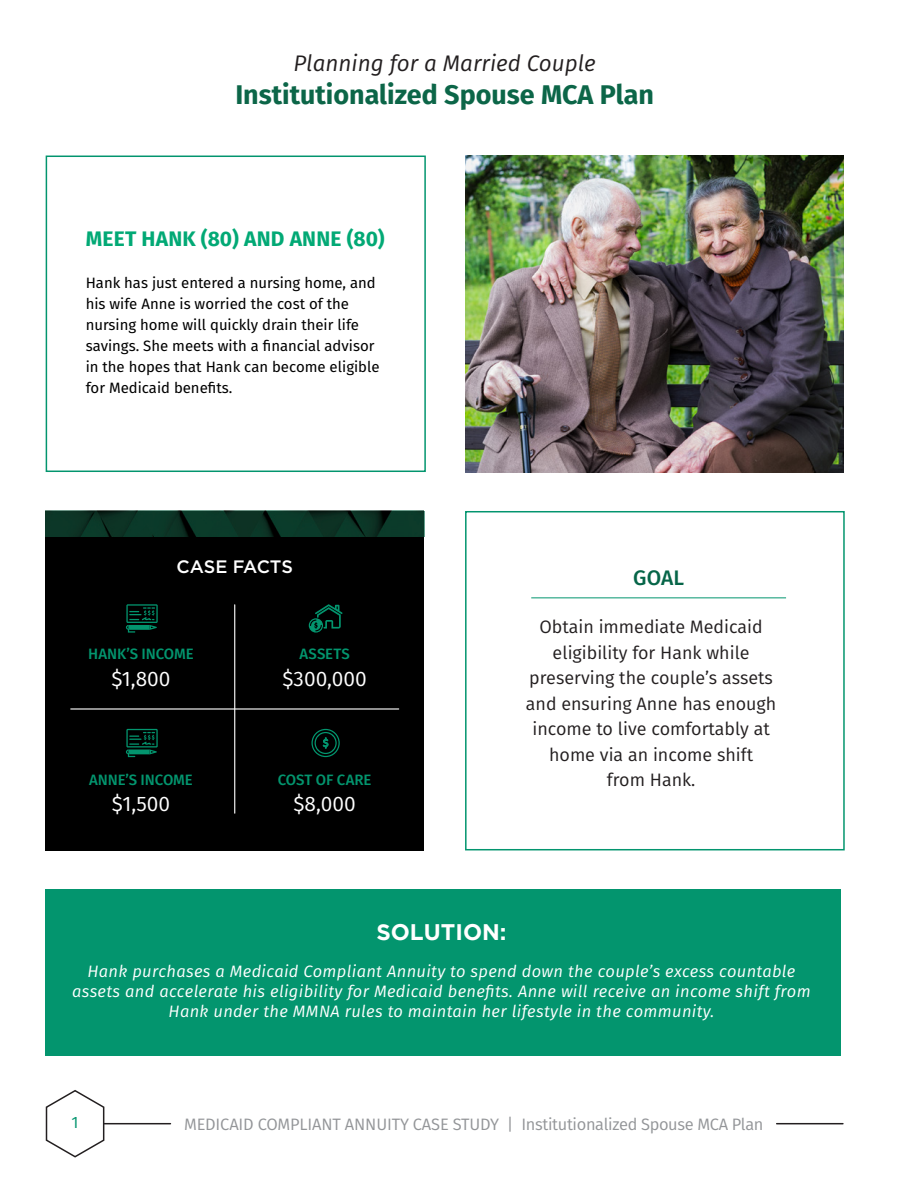
<style>
.page{position:relative;width:918px;height:1188px;background:#fff}
.page>*{position:absolute;margin:0;border:0;box-sizing:border-box;transform-origin:0 0}
.Section_Head{font:700 27px "Fira Sans";color:#0c6648}
.Section_Header{font:italic 22.5px "Fira Sans";color:#231f20}
.t1{font:700 22.5px "Gotham";color:#fff}
.t2{font:21px "Fira Sans";color:#fff}
.t3{font:700 21px "Fira Sans";letter-spacing:.01em;color:#02a975}
.t4{font:500 21px "Fira Sans";color:#066548}
.t5{font:18px/25.5px "Fira Sans";color:#231f20;text-align:center}
.t6{font:500 18px "Gotham";letter-spacing:-.01em;color:#fff}
.t7{font:italic 16.5px/19.8px "Fira Sans";letter-spacing:.02em;color:#fff;text-align:center}
.t8{font:16.5px "Fira Sans";letter-spacing:-.02em;color:#939598}
.t9{font:16.5px "Fira Sans";color:#03956e}
.Body_Text{font:15px/21px "Fira Sans";color:#000}
.t10{font:500 15px "Fira Sans";letter-spacing:-.005em;color:#03956e}
</style>
<div class="page">
<div style="left:46px;top:156px;width:380px;height:316px;border:2px solid #03956e"></div>
<img style="left:465px;top:156px;width:379px;height:316px">
<div style="left:45px;top:511px;width:379px;height:339px;background:#000"></div>
<hr style="left:71px;top:708px;width:328px;height:2px;background:#fff">
<hr style="left:234px;top:605px;width:1px;height:208px;background:#fff">
<hr style="left:531px;top:597px;width:255px;height:1px;background:#03956e">
<div style="left:465px;top:511px;width:380px;height:339px;border:2px solid #03956e"></div>
<svg style="left:309px;top:604px;width:34px;height:29px"></svg>
<svg style="left:126px;top:604px;width:32px;height:29px"></svg>
<svg style="left:126px;top:729px;width:32px;height:28px"></svg>
<svg style="left:311px;top:729px;width:29px;height:28px"></svg>
<img style="left:46px;top:511px;width:377px;height:26px">
<div style="left:45px;top:889px;width:795px;height:167px;background:#03956e"></div>
<svg style="left:45px;top:1090px;width:61px;height:68px"></svg>
<hr style="left:104px;top:1123px;width:66px;height:1px;background:#231f20">
<hr style="left:777px;top:1123px;width:66px;height:1px;background:#231f20">
<p class="Section_Header" style="left:294px;top:47px;width:304px">Planning for a Married Couple</p>
<p class="Section_Head" style="left:235px;top:72px;width:420px">Institutionalized Spouse MCA Plan</p>
<p class="t3" style="left:86px;top:221px;width:300px">MEET HANK (80) AND ANNE (80)</p>
<p class="Body_Text" style="left:86px;top:272px;width:295px">Hank has just entered a nursing home, and his wife Anne is worried the cost of the nursing home will quickly drain their life savings. She meets with a financial advisor in the hopes that Hank can become eligible for Medicaid benefits.</p>
<p class="t6" style="left:177px;top:555px;width:118px">CASE FACTS</p>
<p class="t10" style="left:88px;top:642px;width:107px">HANK’S INCOME</p>
<p class="t2" style="left:111px;top:663px;width:61px">$1,800</p>
<p class="t10" style="left:89px;top:767px;width:105px">ANNE’S INCOME</p>
<p class="t2" style="left:112px;top:788px;width:60px">$1,500</p>
<p class="t10" style="left:299px;top:642px;width:52px">ASSETS</p>
<p class="t2" style="left:283px;top:663px;width:86px">$300,000</p>
<p class="t10" style="left:278px;top:767px;width:95px">COST OF CARE</p>
<p class="t2" style="left:293px;top:788px;width:64px">$8,000</p>
<p class="t4" style="left:633px;top:561px;width:53px">GOAL</p>
<p class="t5" style="left:526px;top:614px;width:252px">Obtain immediate Medicaid eligibility for Hank while preserving the couple’s assets and ensuring Anne has enough income to live comfortably at home via an income shift<br>from Hank.</p>
<p class="t1" style="left:376px;top:919px;width:132px">SOLUTION:</p>
<p class="t7" style="left:72px;top:961px;width:740px">Hank purchases a Medicaid Compliant Annuity to spend down the couple’s excess countable assets and accelerate his eligibility for Medicaid benefits. Anne will receive an income shift from<br>Hank under the MMNA rules to maintain her lifestyle in the community.</p>
<p class="t9" style="left:72px;top:1110px;width:9px">1</p>
<p class="t8" style="left:184px;top:1112px;width:581px">MEDICAID COMPLIANT ANNUITY CASE STUDY | Institutionalized Spouse MCA Plan</p>
</div>
